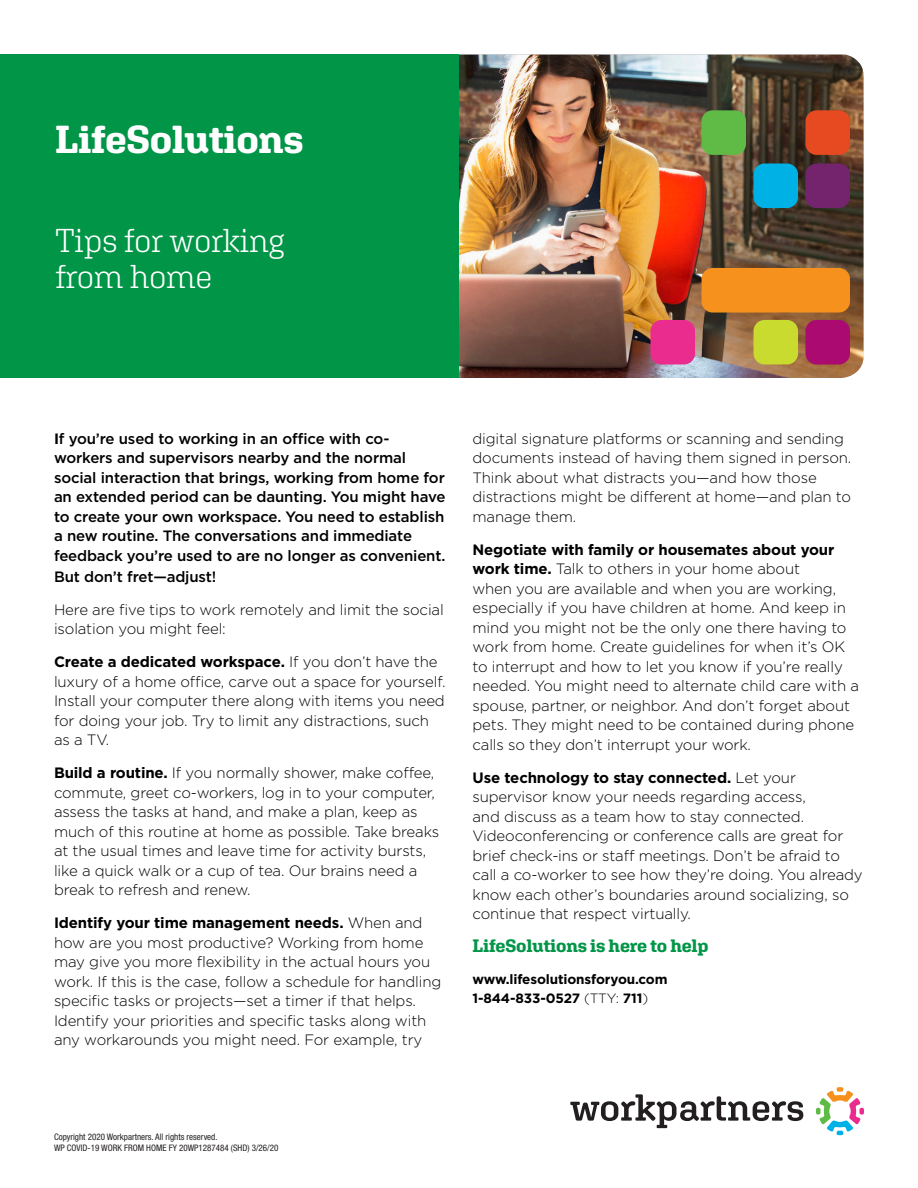
<style>
.page{position:relative;width:918px;height:1188px;background:#fff}
.page>*{position:absolute;margin:0;border:0;box-sizing:border-box;transform-origin:0 0}
._9PT_WHITNEY_BODY_CO{font:700 39px "Aglet Slab";letter-spacing:-.015em;color:#fff}
._9PT_WHITNEY_BODY_CO-2{font:300 33px/36px "Aglet Slab";letter-spacing:-.015em;color:#fff}
.BODY{font:700 18px "Aglet Slab";letter-spacing:-.015em;color:#009547}
.BODY-2{font:300 15px/19.5px "Gotham";letter-spacing:-.01em;color:#000}
.INTRO{font:500 15px/19.5px "Gotham";letter-spacing:-.01em;color:#000}
._9PT_GOTHAM_BK_BODY{font:700 13.5px/19.5px "Gotham";letter-spacing:-.01em;color:#000}
.t1{font:condensed 9px "Helvetica Neue LT Pro";color:#231f20}
.s1{font-weight:700}
.s2{font-weight:300}
</style>
<div class="page">
<img style="left:459px;top:55px;width:405px;height:323px">
<div style="left:702px;top:268px;width:148px;height:45px;background:#f6911e;border-radius:11px"></div>
<div style="left:805px;top:320px;width:45px;height:44px;background:#ab0b71;border-radius:11px"></div>
<div style="left:754px;top:320px;width:44px;height:44px;background:#cadb2f;border-radius:11px"></div>
<div style="left:754px;top:164px;width:44px;height:44px;background:#00b1e5;border-radius:11px"></div>
<div style="left:650px;top:320px;width:45px;height:44px;background:#eb2c8f;border-radius:11px"></div>
<div style="left:702px;top:110px;width:44px;height:45px;background:#60bb46;border-radius:11px"></div>
<div style="left:805px;top:110px;width:45px;height:45px;background:#e74a20;border-radius:11px"></div>
<div style="left:805px;top:164px;width:45px;height:44px;background:#74246c;border-radius:11px"></div>
<div style="left:0;top:54px;width:459px;height:324px;background:#009547"></div>
<svg style="left:570px;top:1094px;width:233px;height:34px"></svg>
<svg style="left:816px;top:1087px;width:48px;height:48px"></svg>
<p class="_9PT_WHITNEY_BODY_CO" style="left:55px;top:116px;width:250px">LifeSolutions</p>
<p class="_9PT_WHITNEY_BODY_CO-2" style="left:55px;top:222px;width:231px">Tips for working from home</p>
<p class="INTRO" style="left:54px;top:429px;width:393px"><span class="s1">I</span>f you’re used to working in an office with co&shy;workers and supervisors nearby and the normal social interaction that brings, working from home for an extended period can be daunting. You might have to create your own workspace. You need to establish a new routine. The conversations and immediate feedback you’re used to are no longer as convenient.</p>
<p class="INTRO" style="left:54px;top:567px;width:164px">But don’t fret—adjust!</p>
<p class="BODY-2" style="left:54px;top:600px;width:391px">Here are five tips to work remotely and limit the social isolation you might feel:</p>
<p class="BODY-2" style="left:54px;top:652px;width:393px"><span class="s1">Create a dedicated workspace.</span> If you don’t have the luxury of a home office, carve out a space for yourself.<br>Install your computer there along with items you need for doing your job. Try to limit any distractions, such as a TV.</p>
<p class="BODY-2" style="left:54px;top:763px;width:387px"><span class="s1">Build a routine.</span> If you normally shower, make coffee, commute, greet co-workers, log in to your computer, assess the tasks at hand, and make a plan, keep as much of this routine at home as possible. Take breaks at the usual times and leave time for activity bursts, like a quick walk or a cup of tea. Our brains need a break to refresh and renew.</p>
<p class="BODY-2" style="left:54px;top:913px;width:389px"><span class="s1">Identify your time management needs.</span> When and how are you most productive? Working from home may give you more flexibility in the actual hours you work. If this is the case, follow a schedule for handling specific tasks or projects—set a timer if that helps.<br>Identify your priorities and specific tasks along with any workarounds you might need. For example, try</p>
<p class="BODY-2" style="left:472px;top:429px;width:380px">digital signature platforms or scanning and sending documents instead of having them signed in person.<br>Think about what distracts you—and how those distractions might be different at home—and plan to manage them.</p>
<p class="BODY-2" style="left:472px;top:540px;width:388px"><span class="s1">Negotiate with family or housemates about your work time.</span> Talk to others in your home about<br>when you are available and when you are working, especially if you have children at home. And keep in mind you might not be the only one there having to work from home. Create guidelines for when it’s OK to interrupt and how to let you know if you’re really needed. You might need to alternate child care with a spouse, partner, or neighbor. And don’t forget about pets. They might need to be contained during phone calls so they don’t interrupt your work.</p>
<p class="BODY-2" style="left:472px;top:768px;width:392px"><span class="s1">Use technology to stay connected.</span> Let your supervisor know your needs regarding access,<br>and discuss as a team how to stay connected.<br>Videoconferencing or conference calls are great for brief check-ins or staff meetings. Don’t be afraid to call a co-worker to see how they’re doing. You already know each other’s boundaries around socializing, so continue that respect virtually.</p>
<p class="BODY" style="left:472px;top:935px;width:238px">LifeSolutions is here to help</p>
<p class="_9PT_GOTHAM_BK_BODY" style="left:472px;top:969px;width:197px">www.lifesolutionsforyou.com<br>1-844-833-0527 <span class="s2">(TTY:</span> 711<span class="s2">)</span></p>
<p class="t1" style="left:54px;top:1132px;width:165px">Copyright 2020 Workpartners. All rights reserved.</p>
<p class="t1" style="left:54px;top:1143px;width:226px">WP COVID-19 WORK FROM HOME FY 20WP1287484 (SHD) 3/26/20</p>
</div>
